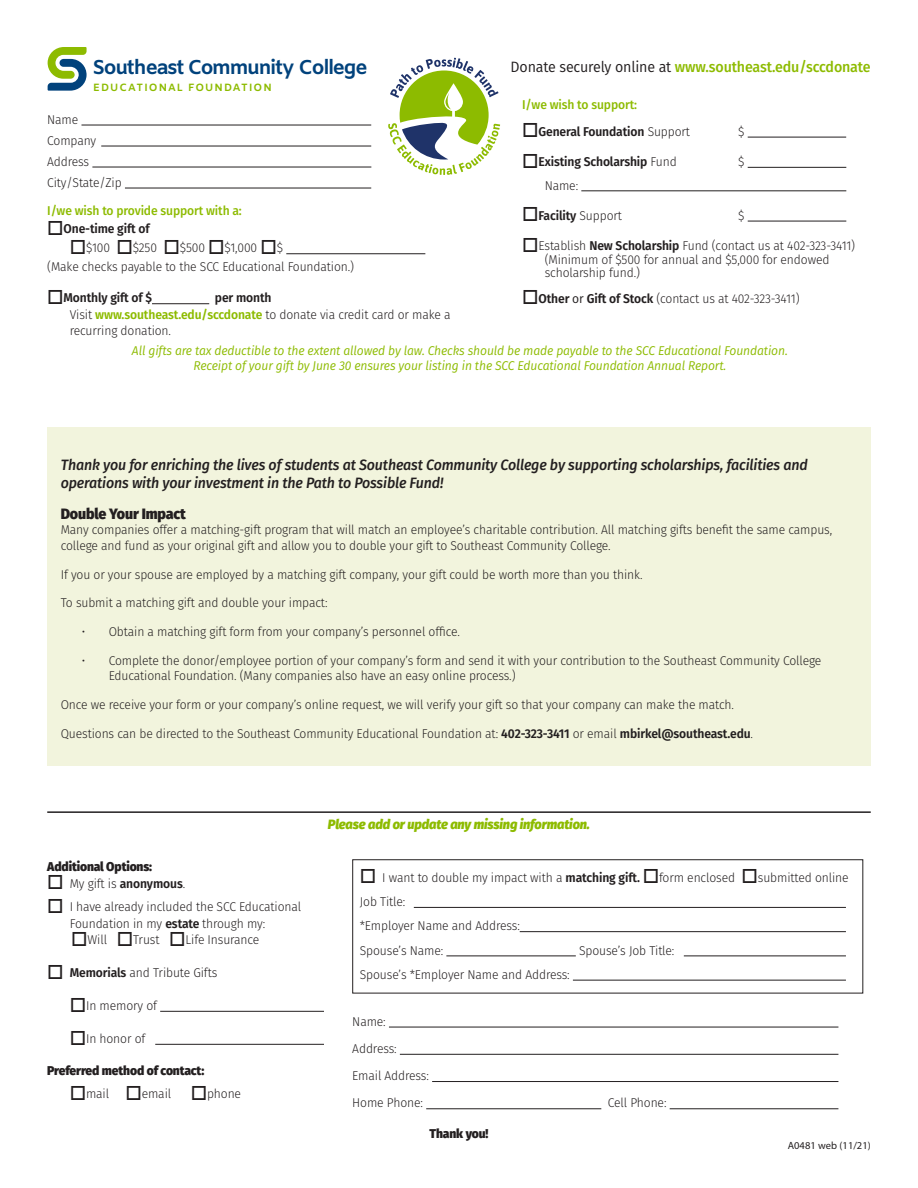
<style>
.page{position:relative;width:918px;height:1188px;background:#fff}
.page>*{position:absolute;margin:0;border:0;box-sizing:border-box;transform-origin:0 0}
.t1{font:700 20.1px "Amiko";letter-spacing:-.05em;color:#01427c}
.form_text_light{font:italic 500 15px/18px "Fira Sans";letter-spacing:-.01em;color:#231f20;scale:.95 1}
.text{font:500 15px "Fira Sans";letter-spacing:-.01em;color:#8dbb00;scale:.95 1}
.form_text_light-2{font:800 15px "Fira Sans";letter-spacing:-.01em;color:#231f20;scale:.95 1}
.form_text_bold{font:italic 800 13.5px "Fira Sans";letter-spacing:-.01em;color:#8dbb00;scale:.95 1}
.form_text_light-3{font:300 12.75px/16.5px "Fira Sans";letter-spacing:-.01em;color:#231f20;scale:.95 1}
.form_text_bold-2{font:italic 12.75px/15.3px "Fira Sans";letter-spacing:-.01em;color:#8dbb00;text-align:center;scale:.95 1}
.form_text_light-4{font:600 12.75px "Fira Sans";letter-spacing:-.01em;color:#231f20;scale:.95 1}
.form_text_bold-3{font:500 12.75px "Fira Sans";letter-spacing:-.01em;color:#8dbb00;scale:.95 1}
.form_text_bold-4{font:800 12.75px "Fira Sans";letter-spacing:-.01em;color:#231f20;scale:.95 1}
.form_text_light-5{font:800 12.75px "Fira Sans";letter-spacing:-.01em;color:#231f20;scale:.95 1}
.t2{font:700 10.5px "Amiko";letter-spacing:.1em;color:#8dbb00}
.t3{font:10.5px "Myriad Pro";color:#231f20}
.s1{font-weight:400;color:#231f20}
.s2{font-weight:600}
.s3{font-weight:600;color:#8dbb00}
.s4{font-weight:300}
.s5{font-weight:400}
</style>
<div class="page">
<hr style="left:81px;top:125px;width:290px;height:1px;background:#231f20">
<hr style="left:101px;top:146px;width:270px;height:1px;background:#231f20">
<hr style="left:92px;top:167px;width:279px;height:1px;background:#231f20">
<hr style="left:125px;top:188px;width:246px;height:1px;background:#231f20">
<hr style="left:286px;top:253px;width:139px;height:1px;background:#231f20">
<hr style="left:152px;top:303px;width:57px;height:1px;background:#231f20">
<hr style="left:748px;top:137px;width:98px;height:1px;background:#231f20">
<hr style="left:748px;top:167px;width:98px;height:1px;background:#231f20">
<hr style="left:581px;top:191px;width:265px;height:1px;background:#231f20">
<hr style="left:748px;top:221px;width:98px;height:1px;background:#231f20">
<svg style="left:388px;top:58px;width:112px;height:117px"></svg>
<svg style="left:47px;top:47px;width:40px;height:44px"></svg>
<hr style="left:160px;top:1011px;width:164px;height:1px;background:#231f20">
<hr style="left:155px;top:1044px;width:169px;height:1px;background:#231f20">
<hr style="left:389px;top:1027px;width:449px;height:1px;background:#231f20">
<hr style="left:400px;top:1054px;width:438px;height:1px;background:#231f20">
<hr style="left:432px;top:1081px;width:406px;height:1px;background:#231f20">
<hr style="left:426px;top:1108px;width:175px;height:1px;background:#231f20">
<hr style="left:670px;top:1108px;width:168px;height:1px;background:#231f20">
<hr style="left:414px;top:907px;width:432px;height:1px;background:#231f20">
<hr style="left:520px;top:931px;width:326px;height:1px;background:#231f20">
<hr style="left:446px;top:956px;width:130px;height:1px;background:#231f20">
<hr style="left:684px;top:956px;width:162px;height:1px;background:#231f20">
<hr style="left:573px;top:980px;width:273px;height:1px;background:#231f20">
<div style="left:352px;top:859px;width:511px;height:134px;border:1px solid #231f20"></div>
<div style="left:47px;top:428px;width:824px;height:338px;background:#f2f4dd"></div>
<hr style="left:47px;top:811px;width:824px;height:2px;background:#231f20">
<p class="t1" style="left:92px;top:55px;width:277px">Southeast Community College</p>
<p class="text" style="left:511px;top:54px;width:381px"><span class="s1">Donate securely online at</span> www.southeast.edu/sccdonate</p>
<p class="t2" style="left:93px;top:81px;width:180px">EDUCATIONAL FOUNDATION</p>
<p class="form_text_light-3" style="left:47px;top:111px;width:34px">Name</p>
<p class="form_text_light-3" style="left:47px;top:132px;width:53px">Company</p>
<p class="form_text_light-3" style="left:47px;top:153px;width:46px">Address</p>
<p class="form_text_light-3" style="left:47px;top:174px;width:80px">City/State/Zip</p>
<p class="form_text_bold-3" style="left:47px;top:201px;width:206px">I/we wish to provide support with a:</p>
<p class="form_text_light-4" style="left:47px;top:219px;width:109px">□One-time gift of</p>
<p class="form_text_light-3" style="left:70px;top:240px;width:226px">□$100 □$250 □$500 □$1,000 □$</p>
<p class="form_text_light-3" style="left:47px;top:259px;width:325px">(Make checks payable to the SCC Educational Foundation.)</p>
<p class="form_text_light-4" style="left:47px;top:288px;width:112px">□Monthly gift of $</p>
<p class="form_text_light-3" style="left:70px;top:290px;width:402px;text-indent:145px"><span class="s2">per month<br></span>Visit <span class="s3">www.southeast.edu/sccdonate</span> to donate via credit card or make a recurring donation.</p>
<p class="form_text_bold-3" style="left:522px;top:94px;width:122px">I/we wish to support:</p>
<p class="form_text_light-4" style="left:522px;top:121px;width:178px">□General Foundation <span class="s4">Support</span></p>
<p class="form_text_light-3" style="left:738px;top:123px;width:8px">$</p>
<p class="form_text_light-4" style="left:522px;top:151px;width:164px">□Existing Scholarship <span class="s4">Fund</span></p>
<p class="form_text_light-3" style="left:738px;top:153px;width:8px">$</p>
<p class="form_text_light-3" style="left:545px;top:177px;width:37px">Name:</p>
<p class="form_text_light-4" style="left:522px;top:205px;width:107px">□Facility <span class="s4">Support</span></p>
<p class="form_text_light-3" style="left:738px;top:207px;width:8px">$</p>
<p class="form_text_light-3" style="left:545px;top:239px;width:328px;line-height:13.5px;text-indent:-22px">□Establish <span class="s2">New Scholarship</span> Fund (contact us at 402-323-3411) (Minimum of $500 for annual and $5,000 for endowed scholarship fund.)</p>
<p class="form_text_light-3" style="left:522px;top:290px;width:294px">□<span class="s2">Other</span> <span class="s5">or</span> <span class="s2">Gift of Stock</span> (contact us at 402-323-3411)</p>
<p class="form_text_bold-2" style="left:132px;top:342px;width:692px">All gifts are tax deductible to the extent allowed by law. Checks should be made payable to the SCC Educational Foundation.<br>Receipt of your gift by June 30 ensures your listing in the SCC Educational Foundation Annual Report.</p>
<p class="form_text_light" style="left:61px;top:455px;width:788px">Thank you for enriching the lives of students at Southeast Community College by supporting scholarships, facilities and operations with your investment in the Path to Possible Fund!</p>
<p class="form_text_light-2" style="left:61px;top:500px;width:133px">Double Your Impact</p>
<p class="form_text_light-3" style="left:61px;top:522px;width:814px;line-height:15.3px">Many companies offer a matching-gift program that will match an employee’s charitable contribution. All matching gifts benefit the same campus, college and fund as your original gift and allow you to double your gift to Southeast Community College.</p>
<p class="form_text_light-3" style="left:61px;top:566px;width:614px">If you or your spouse are employed by a matching gift company, your gift could be worth more than you think.</p>
<p class="form_text_light-3" style="left:61px;top:595px;width:282px">To submit a matching gift and double your impact:</p>
<p class="form_text_light-3" style="left:82px;top:623px;width:400px">• Obtain a matching gift form from your company’s personnel office.</p>
<p class="form_text_light-3" style="left:109px;top:653px;width:752px;line-height:15.3px;text-indent:-27px">• Complete the donor/employee portion of your company’s form and send it with your contribution to the Southeast Community College<br>Educational Foundation. (Many companies also have an easy online process.)</p>
<p class="form_text_light-3" style="left:61px;top:696px;width:710px">Once we receive your form or your company’s online request, we will verify your gift so that your company can make the match.</p>
<p class="form_text_light-3" style="left:61px;top:725px;width:730px">Questions can be directed to the Southeast Community Educational Foundation at: <span class="s2">402-323-3411</span> or email <span class="s2">mbirkel@southeast.edu</span>.</p>
<p class="form_text_bold-4" style="left:47px;top:855px;width:112px">Additional Options:</p>
<p class="form_text_light-3" style="left:47px;top:875px;width:147px">□ My gift is <span class="s2">anonymous</span>.</p>
<p class="form_text_light-3" style="left:70px;top:898px;width:245px;text-indent:-22px">□ I have already included the SCC Educational<br>Foundation in my <span class="s2">estate</span> through my:</p>
<p class="form_text_light-3" style="left:71px;top:931px;width:200px">□Will □Trust □Life Insurance</p>
<p class="form_text_light-3" style="left:47px;top:964px;width:181px">□ <span class="s2">Memorials</span> and Tribute Gifts</p>
<p class="form_text_light-3" style="left:70px;top:997px;width:93px">□In memory of</p>
<p class="form_text_light-3" style="left:70px;top:1030px;width:81px">□In honor of</p>
<p class="form_text_light-5" style="left:47px;top:1059px;width:167px">Preferred method of contact:</p>
<p class="form_text_light-3" style="left:70px;top:1085px;width:182px">□mail □email □phone</p>
<p class="form_text_bold" style="left:328px;top:812px;width:277px">Please add or update any missing information.</p>
<p class="form_text_light-3" style="left:360px;top:869px;width:516px">□ I want to double my impact with a <span class="s2">matching gift.</span> □form enclosed □submitted online</p>
<p class="form_text_light-3" style="left:360px;top:893px;width:49px">Job Title:</p>
<p class="form_text_light-3" style="left:360px;top:918px;width:170px">*Employer Name and Address:</p>
<p class="form_text_light-3" style="left:360px;top:942px;width:89px">Spouse’s Name:</p>
<p class="form_text_light-3" style="left:579px;top:942px;width:102px">Spouse’s Job Title:</p>
<p class="form_text_light-3" style="left:360px;top:966px;width:222px">Spouse’s *Employer Name and Address:</p>
<p class="form_text_light-3" style="left:352px;top:1013px;width:37px">Name:</p>
<p class="form_text_light-3" style="left:352px;top:1040px;width:48px">Address:</p>
<p class="form_text_light-3" style="left:352px;top:1068px;width:82px">Email Address:</p>
<p class="form_text_light-3" style="left:352px;top:1095px;width:76px">Home Phone:</p>
<p class="form_text_light-3" style="left:608px;top:1095px;width:63px">Cell Phone:</p>
<p class="form_text_bold-4" style="left:430px;top:1122px;width:64px">Thank you!</p>
<p class="t3" style="left:788px;top:1139px;width:84px">A0481 web (11/21)</p>
</div>
